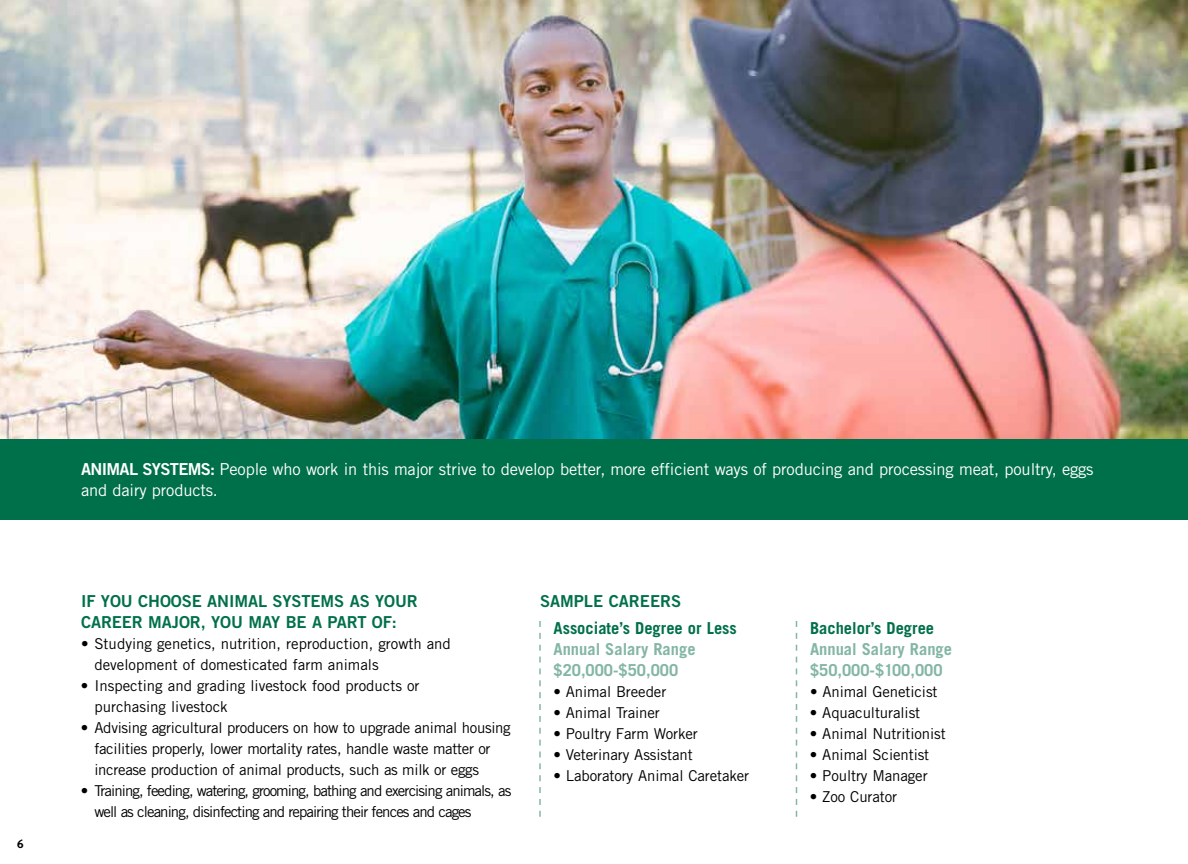
<style>
.page{position:relative;width:1188px;height:864px;background:#fff}
.page>*{position:absolute;margin:0;border:0;box-sizing:border-box;transform-origin:0 0}
.t1{font:16.5px/21px "Trade Gothic";letter-spacing:-.01em;color:#fff}
.t2{font:16.5px/21px "Trade Gothic Bold Two";letter-spacing:-.005em;color:#00704a}
.t3{font:700 16.5px/21px "Trade Gothic";color:#83b6a4}
.t4{font:700 16.5px "Trade Gothic";color:#00704a}
.t5{font:15px/21px "Trade Gothic";letter-spacing:-.005em;color:#000}
.t6{font:15px/21px "Trade Gothic";letter-spacing:-.06em;color:#000}
.t7{font:700 12px "Meta";color:#000}
.s1{font-family:"Trade Gothic Bold Two"}
</style>
<div class="page">
<img style="left:0;top:0;width:1188px;height:439px">
<div style="left:0;top:439px;width:1188px;height:81px;background:#00704a"></div>
<svg style="left:539px;top:621px;width:2px;height:196px"></svg>
<svg style="left:796px;top:621px;width:1px;height:196px"></svg>
<p class="t7" style="left:17px;top:837px;width:8px">6</p>
<p class="t1" style="left:81px;top:459px;width:1014px"><span class="s1">ANI MAL SYSTEMS:</span> People who work in this major strive to develop better, more efficient ways of producing and processing meat, poultry, eggs and dairy products.</p>
<p class="t2" style="left:81px;top:591px;width:338px">IF YOU CHOOSE ANI MAL SYSTEMS AS YOUR<br>CAREER MAJOR, YOU MAY</p>
<p class="t2" style="left:286px;top:612px;width:113px">BE A PART OF:</p>
<p class="t5" style="left:94px;top:633px;width:358px;text-indent:-13px">• Studying genetics, nutrition, reproduction, growth and development of domesticated farm animals</p>
<p class="t5" style="left:94px;top:675px;width:327px;text-indent:-13px">• Inspecting and grading livestock food products or purchasing livestock</p>
<p class="t5" style="left:94px;top:717px;width:418px;text-indent:-13px">• Advising agricultural producers on how to upgrade animal housing facilities properly, lower mortality rates, handle waste matter or increase production of animal products, such as milk or eggs</p>
<p class="t6" style="left:94px;top:780px;width:419px;text-indent:-13px">• Training, feeding, watering, grooming, bathing and exercising animals, as well as cleaning, disinfecting and repairing their fences and cages</p>
<p class="t2" style="left:540px;top:591px;width:12px">SAMP</p>
<p class="t2" style="left:584px;top:591px;width:99px">LE CAREERS</p>
<p class="t4" style="left:554px;top:618px;width:185px">Associate’s Degree or Less</p>
<p class="t3" style="left:554px;top:638px;width:144px">Annual Salary Range $20,000-$50,000</p>
<p class="t5" style="left:554px;top:681px;width:114px">• Animal Breeder</p>
<p class="t5" style="left:553px;top:702px;width:108px">• Animal Trainer</p>
<p class="t5" style="left:553px;top:723px;width:146px">• Poultry Farm Worker</p>
<p class="t5" style="left:553px;top:744px;width:141px">• Veterinary Assistant</p>
<p class="t5" style="left:553px;top:765px;width:197px">• Laboratory Animal Caretaker</p>
<p class="t4" style="left:810px;top:618px;width:126px">Bachelor’s Degree</p>
<p class="t3" style="left:810px;top:638px;width:144px">Annual Salary Range $50,000-$100,000</p>
<p class="t5" style="left:810px;top:681px;width:129px">• Animal Geneticist</p>
<p class="t5" style="left:810px;top:702px;width:112px">• Aquaculturalist</p>
<p class="t5" style="left:810px;top:723px;width:137px">• Animal Nutritionist</p>
<p class="t5" style="left:810px;top:744px;width:121px">• Animal Scientist</p>
<p class="t5" style="left:810px;top:765px;width:119px">• Poultry Manager</p>
<p class="t5" style="left:810px;top:786px;width:89px">• Zoo Curator</p>
</div>
